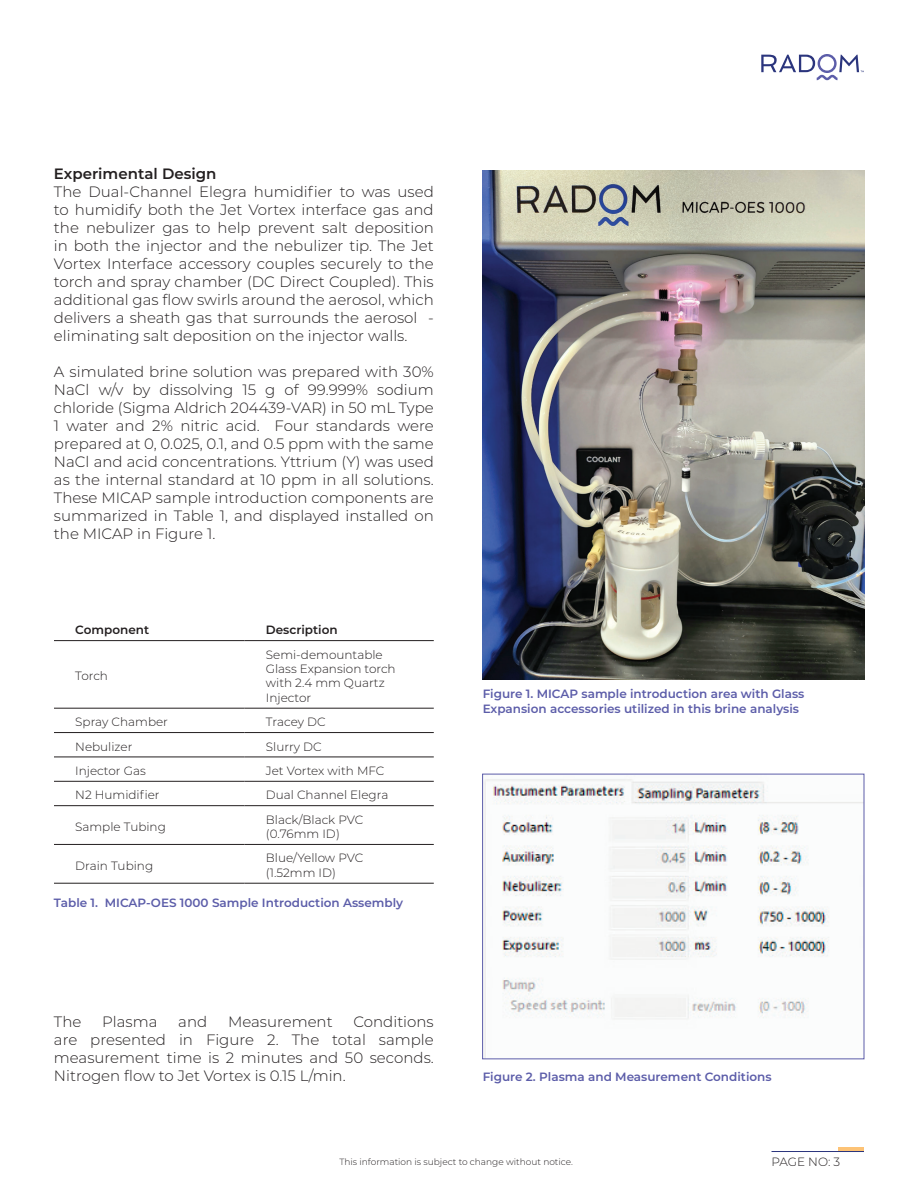
<style>
.page{position:relative;width:918px;height:1188px;background:#fff}
.page>*{position:absolute;margin:0;border:0;box-sizing:border-box;transform-origin:0 0}
.t1{font:300 15px/18px "Montserrat";color:#231f20;text-align:justify}
.t2{font:600 15px "Montserrat";color:#231f20}
.t3{font:300 12px/14.4px "Montserrat";color:#231f20}
.t4{font:600 12px/14.4px "Montserrat";color:#5c5da9}
.t5{font:600 12px "Montserrat";color:#231f20}
.t6{font:300 9px "Montserrat";color:#231f20}
</style>
<div class="page">
<svg style="left:761px;top:54px;width:103px;height:26px"></svg>
<div style="left:839px;top:1147px;width:25px;height:5px;background:#fdc376"></div>
<hr style="left:772px;top:1151px;width:92px;height:1px;background:#2b357d">
<hr style="left:54px;top:640px;width:191px;height:1px;background:#231f20">
<hr style="left:245px;top:640px;width:189px;height:1px;background:#231f20">
<hr style="left:54px;top:708px;width:191px;height:1px;background:#231f20">
<hr style="left:245px;top:708px;width:189px;height:1px;background:#231f20">
<hr style="left:54px;top:732px;width:191px;height:1px;background:#231f20">
<hr style="left:245px;top:732px;width:189px;height:1px;background:#231f20">
<hr style="left:54px;top:757px;width:191px;height:1px;background:#231f20">
<hr style="left:245px;top:757px;width:189px;height:1px;background:#231f20">
<hr style="left:54px;top:781px;width:191px;height:1px;background:#231f20">
<hr style="left:245px;top:781px;width:189px;height:1px;background:#231f20">
<hr style="left:54px;top:805px;width:191px;height:1px;background:#231f20">
<hr style="left:245px;top:805px;width:189px;height:1px;background:#231f20">
<hr style="left:54px;top:844px;width:191px;height:1px;background:#231f20">
<hr style="left:245px;top:844px;width:189px;height:1px;background:#231f20">
<hr style="left:54px;top:883px;width:191px;height:1px;background:#231f20">
<hr style="left:245px;top:883px;width:189px;height:1px;background:#231f20">
<img style="left:483px;top:171px;width:381px;height:508px">
<img style="left:484px;top:779px;width:378px;height:278px">
<div style="left:482px;top:774px;width:382px;height:285px;border:1px solid #5c5da9"></div>
<p class="t2" style="left:54px;top:163px;width:164px">Experimental Design</p>
<p class="t1" style="left:54px;top:183px;width:381px">The Dual-Channel Elegra humidifier to was used to humidify both the Jet Vortex interface gas and the nebulizer gas to help prevent salt deposition in both the injector and the nebulizer tip. The Jet Vortex Interface accessory couples securely to the torch and spray chamber (DC Direct Coupled). This additional gas flow swirls around the aerosol, which delivers a sheath gas that surrounds the aerosol - eliminating salt deposition on the injector walls.</p>
<p class="t1" style="left:54px;top:363px;width:381px">A simulated brine solution was prepared with 30% NaCl w/v by dissolving 15 g of 99.999% sodium chloride (Sigma Aldrich 204439-VAR) in 50 mL Type 1 water and 2% nitric acid. Four standards were prepared at 0, 0.025, 0.1, and 0.5 ppm with the same NaCl and acid concentrations. Yttrium (Y) was used as the internal standard at 10 ppm in all solutions.<br>These MICAP sample introduction components are summarized in Table 1, and displayed installed on the MICAP in Figure 1.</p>
<p class="t5" style="left:75px;top:621px;width:75px">Component</p>
<p class="t5" style="left:266px;top:621px;width:73px">Description</p>
<p class="t3" style="left:75px;top:668px;width:34px">Torch</p>
<p class="t3" style="left:266px;top:647px;width:131px">Semi-demountable<br>Glass Expansion torch with 2.4 mm Quartz<br>Injector</p>
<p class="t3" style="left:75px;top:714px;width:94px">Spray Chamber</p>
<p class="t3" style="left:266px;top:714px;width:61px">Tracey DC</p>
<p class="t3" style="left:75px;top:739px;width:59px">Nebulizer</p>
<p class="t3" style="left:266px;top:739px;width:57px">Slurry DC</p>
<p class="t3" style="left:75px;top:763px;width:72px">Injector Gas</p>
<p class="t3" style="left:266px;top:763px;width:120px">Jet Vortex with MFC</p>
<p class="t3" style="left:75px;top:787px;width:86px">N2 Humidifier</p>
<p class="t3" style="left:266px;top:787px;width:124px">Dual Channel Elegra</p>
<p class="t3" style="left:75px;top:819px;width:92px">Sample Tubing</p>
<p class="t3" style="left:266px;top:812px;width:99px">Black/Black PVC (0.76mm ID)</p>
<p class="t3" style="left:75px;top:858px;width:79px">Drain Tubing</p>
<p class="t3" style="left:266px;top:851px;width:99px">Blue/Yellow PVC (1.52mm ID)</p>
<p class="t4" style="left:54px;top:895px;width:351px">Table 1. MICAP-OES 1000 Sample Introduction Assembly</p>
<p class="t1" style="left:54px;top:1012px;width:29px">The</p>
<p class="t1" style="left:102px;top:1012px;width:57px">Plasma</p>
<p class="t1" style="left:178px;top:1012px;width:30px">and</p>
<p class="t1" style="left:228px;top:1012px;width:106px">Measurement</p>
<p class="t1" style="left:54px;top:1012px;width:381px;text-indent:300px">Conditions are presented in Figure 2. The total sample measurement time is 2 minutes and 50 seconds.<br>Nitrogen flow to Jet Vortex is 0.15 L/min.</p>
<p class="t4" style="left:483px;top:686px;width:323px">Figure 1. MICAP sample introduction area with Glass<br>Expansion accessories utilized in this brine analysis</p>
<p class="t4" style="left:483px;top:1069px;width:290px">Figure 2. Plasma and Measurement Conditions</p>
<p class="t6" style="left:339px;top:1156px;width:235px">This information is subject to change without notice.</p>
<p class="t3" style="left:772px;top:1154px;width:70px">PAGE NO: 3</p>
</div>
